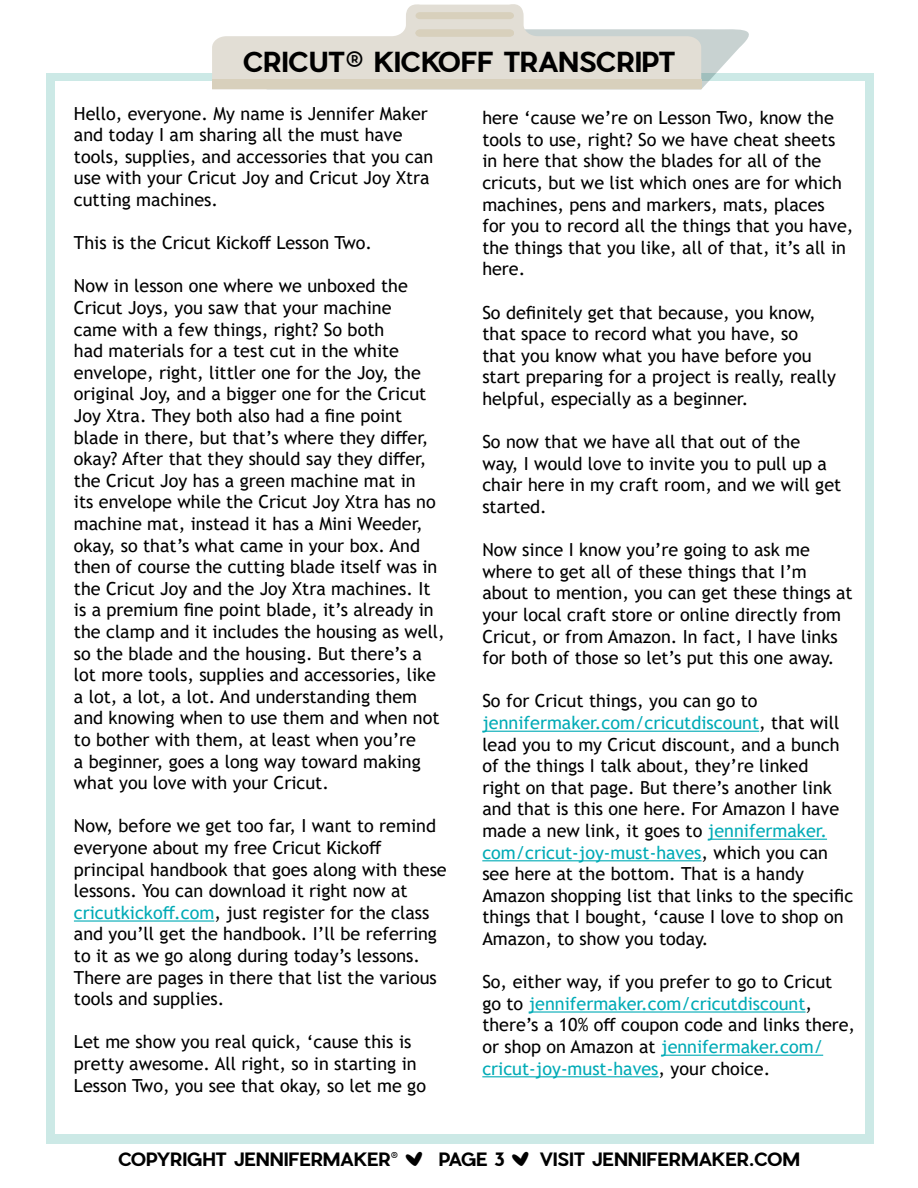
<style>
.page{position:relative;width:918px;height:1188px;background:#fff}
.page>*{position:absolute;margin:0;border:0;box-sizing:border-box;transform-origin:0 0}
.t1{font:700 27px "Pier Sans";letter-spacing:-.01em;color:#000}
.t2{font:18px/21.6px "Trebuchet MS";color:#000}
.t3{font:700 18px "Pier Sans";color:#000}
.s1{color:#00abb6}
.s2{font-family:"Jennifer Maker Brand";font-weight:400;font-size:28.5px}
</style>
<div class="page">
<div style="left:46px;top:73px;width:828px;height:1070px;background:#cce9e6"></div>
<div style="left:55px;top:81px;width:810px;height:1053px;background:#fff"></div>
<svg style="left:212px;top:4px;width:537px;height:85px"></svg>
<div style="left:212px;top:79px;width:489px;height:10px;background:#d8d0bc"></div>
<hr style="left:74px;top:920px;width:140px;height:2px;background:#00abb6">
<hr style="left:482px;top:731px;width:277px;height:1px;background:#00abb6">
<hr style="left:708px;top:839px;width:119px;height:1px;background:#00abb6">
<hr style="left:482px;top:860px;width:220px;height:1px;background:#00abb6">
<hr style="left:529px;top:1011px;width:277px;height:2px;background:#00abb6">
<hr style="left:661px;top:1055px;width:162px;height:1px;background:#00abb6">
<hr style="left:482px;top:1076px;width:177px;height:1px;background:#00abb6">
<h1 class="t1" style="left:243px;top:43px;width:434px">CRICUT® KICKOFF TRANSCRIPT</h1>
<p class="t2" style="left:74px;top:102px;width:361px">Hello, everyone. My name is Jennifer Maker and today I am sharing all the must have tools, supplies, and accessories that you can use with your Cricut Joy and Cricut Joy Xtra cutting machines.</p>
<p class="t2" style="left:74px;top:232px;width:300px">This is the Cricut Kickoff Lesson Two.</p>
<p class="t2" style="left:74px;top:275px;width:372px">Now in lesson one where we unboxed the Cricut Joys, you saw that your machine<br>came with a few things, right? So both<br>had materials for a test cut in the white envelope, right, littler one for the Joy, the original Joy, and a bigger one for the Cricut Joy Xtra. They both also had a fine point blade in there, but that’s where they differ, okay? After that they should say they differ, the Cricut Joy has a green machine mat in<br>its envelope while the Cricut Joy Xtra has no machine mat, instead it has a Mini Weeder, okay, so that’s what came in your box. And then of course the cutting blade itself was in the Cricut Joy and the Joy Xtra machines. It is a premium fine point blade, it’s already in the clamp and it includes the housing as well, so the blade and the housing. But there’s a lot more tools, supplies and accessories, like a lot, a lot, a lot. And understanding them and knowing when to use them and when not to bother with them, at least when you’re<br>a beginner, goes a long way toward making what you love with your Cricut.</p>
<p class="t2" style="left:74px;top:815px;width:374px">Now, before we get too far, I want to remind everyone about my free Cricut Kickoff principal handbook that goes along with these lessons. You can download it right now at <span class="s1">cricutkickoff.com</span>, just register for the class and you’ll get the handbook. I’ll be referring to it as we go along during today’s lessons.<br>There are pages in there that list the various tools and supplies.</p>
<p class="t2" style="left:74px;top:1031px;width:354px">Let me show you real quick, ‘cause this is pretty awesome. All right, so in starting in<br>Lesson Two, you see that okay, so let me go</p>
<p class="t2" style="left:482px;top:107px;width:373px">here ‘cause we’re on Lesson Two, know the tools to use, right? So we have cheat sheets in here that show the blades for all of the cricuts, but we list which ones are for which machines, pens and markers, mats, places<br>for you to record all the things that you have, the things that you like, all of that, it’s all in here.</p>
<p class="t2" style="left:482px;top:301px;width:355px">So definitely get that because, you know, that space to record what you have, so that you know what you have before you start preparing for a project is really, really helpful, especially as a beginner.</p>
<p class="t2" style="left:482px;top:431px;width:360px">So now that we have all that out of the<br>way, I would love to invite you to pull up a chair here in my craft room, and we will get started.</p>
<p class="t2" style="left:482px;top:539px;width:372px">Now since I know you’re going to ask me where to get all of these things that I’m about to mention, you can get these things at your local craft store or online directly from Cricut, or from Amazon. In fact, I have links for both of those so let’s put this one away.</p>
<p class="t2" style="left:482px;top:690px;width:372px">So for Cricut things, you can go to <span class="s1">jennifermaker.com/cricutdiscount</span>, that will lead you to my Cricut discount, and a bunch of the things I talk about, they’re linked<br>right on that page. But there’s another link and that is this one here. For Amazon I have made a new link, it goes to <span class="s1">jennifermaker. com/cricut-joy-must-haves</span>, which you can see here at the bottom. That is a handy Amazon shopping list that links to the specific things that I bought, ‘cause I love to shop on Amazon, to show you today.</p>
<p class="t2" style="left:482px;top:971px;width:374px">So, either way, if you prefer to go to Cricut go to <span class="s1">jennifermaker.com/cricutdiscount</span>, there’s a 10% off coupon code and links there, or shop on Amazon at <span class="s1">jennifermaker.com/ cricut-joy-must-haves</span>, your choice.</p>
<p class="t3" style="left:118px;top:1146px;width:683px">COPYRIGHT JENNIFERMAKER<sup>®</sup> <span class="s2">|</span> PAGE 3 <span class="s2">|</span> VISIT JENNIFERMAKER.COM</p>
</div>
